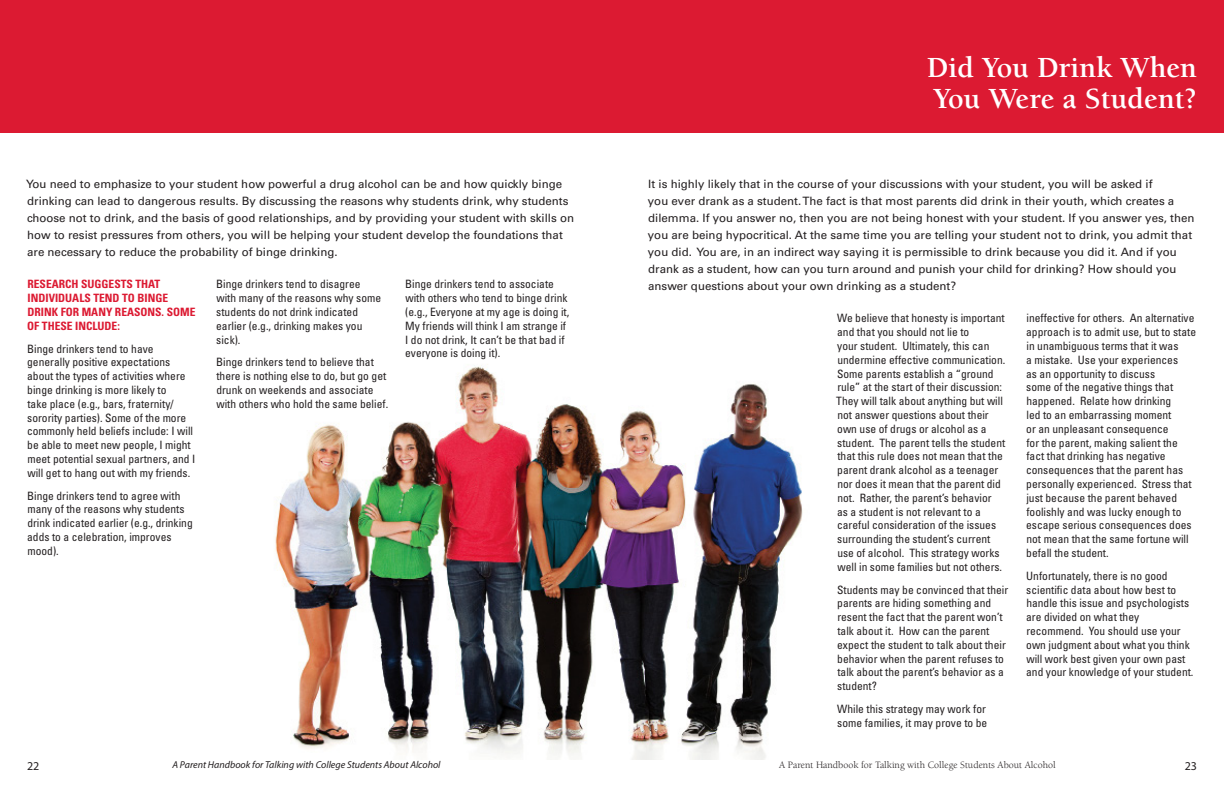
<style>
.page{position:relative;width:1224px;height:792px;background:#fff}
.page>*{position:absolute;margin:0;border:0;box-sizing:border-box;transform-origin:0 0}
.t1{font:700 30px/31px "Berkeley Std";color:#fff}
.t2{font:12px "Myriad Pro";color:#231f20}
.Body{font:condensed 11.5px/13.8px "Univers LT Std";color:#231f20}
.Intro_Paragraph{font:11.5px/17px "Univers LT Std";color:#231f20}
.Body_Bold{font:700 condensed 11.5px/13.8px "Univers LT Std";color:#dc1a32}
.t3{font:italic 10px "Myriad Pro";color:#231f20}
.t4{font:10px "Berkeley Std";color:#231f20}
</style>
<div class="page">
<div style="left:612px;top:0;width:612px;height:132px;background:#dc1a32"></div>
<img style="left:275px;top:364px;width:528px;height:396px">
<div style="left:0;top:0;width:612px;height:132px;background:#dc1a32"></div>
<p class="t1" style="left:927px;top:53px;width:272px">Did You Drink When<br>You Were a Student?</p>
<p class="Intro_Paragraph" style="left:26px;top:176px;width:550px">You need to emphasize to your student how powerful a drug alcohol can be and how quickly binge drinking can lead to dangerous results. By discussing the reasons why students drink, why students choose not to drink, and the basis of good relationships, and by providing your student with skills on how to resist pressures from others, you will be helping your student develop the foundations that are necessary to reduce the probability of binge drinking.</p>
<p class="Intro_Paragraph" style="left:648px;top:176px;width:548px">It is highly likely that in the course of your discussions with your student, you will be asked if<br>you ever drank as a student. The fact is that most parents did drink in their youth, which creates a dilemma. If you answer no, then you are not being honest with your student. If you answer yes, then you are being hypocritical. At the same time you are telling your student not to drink, you admit that you did. You are, in an indirect way saying it is permissible to drink because you did it. And if you drank as a student, how can you turn around and punish your child for drinking? How should you</p>
<p class="Body_Bold" style="left:28px;top:277px;width:134px">RESEARCH SUGGESTS THAT</p>
<p class="Intro_Paragraph" style="left:648px;top:278px;width:309px">answer questions about your own drinking as a student?</p>
<p class="Body_Bold" style="left:27px;top:291px;width:170px">INDIVIDUALS TEND TO BINGE<br>DRINK FOR MANY REASONS. SOME<br>OF THESE INCLUDE:</p>
<p class="Body" style="left:27px;top:341px;width:170px">Binge drinkers tend to have generally positive expectations about the types of activities where binge drinking is more likely to<br>take place (e.g., bars, fraternity/ sorority parties). Some of the more commonly held beliefs include: I will be able to meet new people, I might meet potential sexual partners, and I will get to hang out with my friends.</p>
<p class="Body" style="left:27px;top:488px;width:167px">Binge drinkers tend to agree with many of the reasons why students drink indicated earlier (e.g., drinking adds to a celebration, improves mood).</p>
<p class="Body" style="left:216px;top:277px;width:167px">Binge drinkers tend to disagree with many of the reasons why some students do not drink indicated earlier (e.g., drinking makes you sick).</p>
<p class="Body" style="left:216px;top:355px;width:174px">Binge drinkers tend to believe that there is nothing else to do, but go get drunk on weekends and associate with others who hold the same belief.</p>
<p class="Body" style="left:405px;top:277px;width:166px">Binge drinkers tend to associate with others who tend to binge drink (e.g., Everyone at my age is doing it,<br>My friends will think I am strange if<br>I do not drink, It can’t be that bad if everyone is doing it).</p>
<p class="Body" style="left:1026px;top:311px;width:172px">ineffective for others. An alternative approach is to admit use, but to state in unambiguous terms that it was<br>a mistake. Use your experiences<br>as an opportunity to discuss<br>some of the negative things that happened. Relate how drinking<br>led to an embarrassing moment<br>or an unpleasant consequence<br>for the parent, making salient the fact that drinking has negative consequences that the parent has personally experienced. Stress that just because the parent behaved foolishly and was lucky enough to escape serious consequences does not mean that the same fortune will befall the student.</p>
<p class="Body" style="left:1026px;top:569px;width:169px">Unfortunately, there is no good scientific data about how best to handle this issue and psychologists are divided on what they recommend. You should use your own judgment about what you think will work best given your own past and your knowledge of your student.</p>
<p class="Body" style="left:836px;top:311px;width:171px">We believe that honesty is important and that you should not lie to<br>your student. Ultimately, this can undermine effective communication.<br>Some parents establish a “ground rule” at the start of their discussion:<br>They will talk about anything but will not answer questions about their own use of drugs or alcohol as a student. The parent tells the student that this rule does not mean that the parent drank alcohol as a teenager nor does it mean that the parent did not. Rather, the parent’s behavior<br>as a student is not relevant to a careful consideration of the issues surrounding the student’s current use of alcohol. This strategy works well in some families but not others.</p>
<p class="Body" style="left:837px;top:582px;width:173px">Students may be convinced that their parents are hiding something and resent the fact that the parent won’t talk about it. How can the parent expect the student to talk about their behavior when the parent refuses to talk about the parent’s behavior as a student?</p>
<p class="Body" style="left:837px;top:702px;width:152px">While this strategy may work for some families, it may prove to be</p>
<p class="t2" style="left:27px;top:758px;width:14px">22</p>
<p class="t3" style="left:172px;top:758px;width:270px">A Parent Handbook for Talking with College Students About Alcohol</p>
<p class="t4" style="left:779px;top:759px;width:278px">A Parent Handbook for Talking with College Students About Alcohol</p>
<p class="t2" style="left:1185px;top:758px;width:14px">23</p>
</div>
